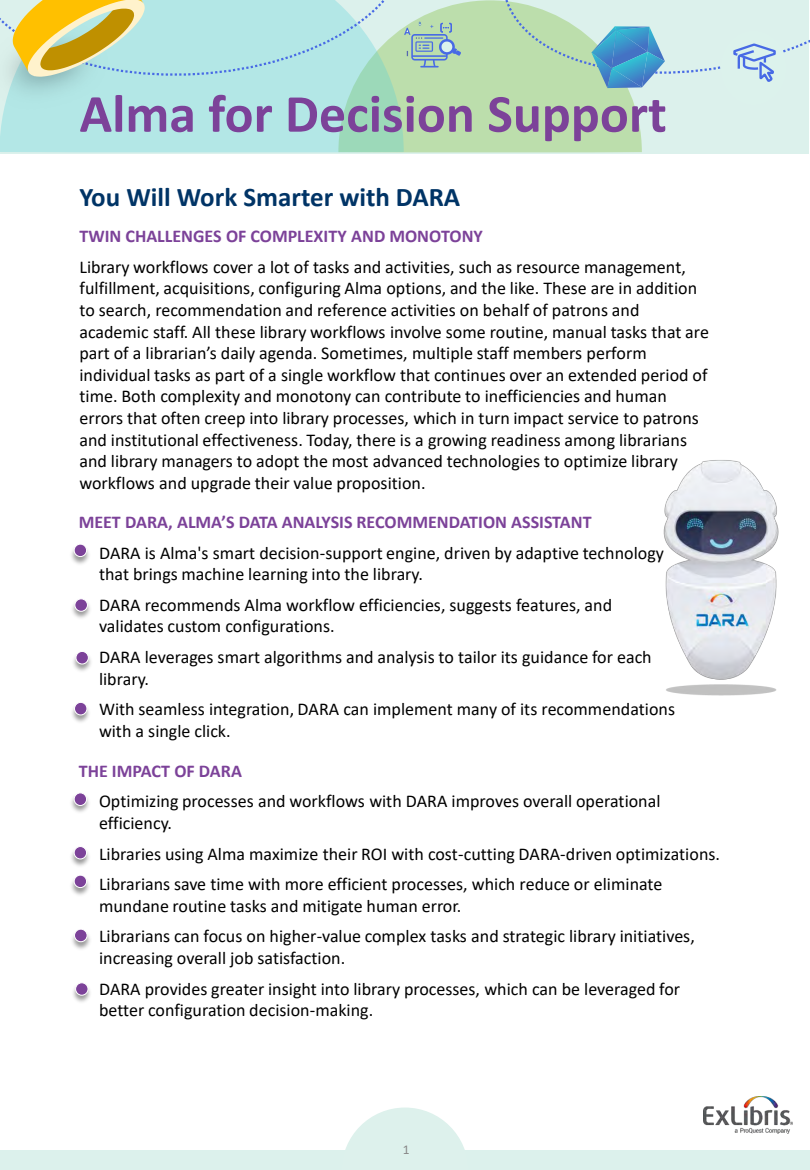
<style>
.page{position:relative;width:810px;height:1170px;background:#fff}
.page>*{position:absolute;margin:0;border:0;box-sizing:border-box;transform-origin:0 0}
.t1{font:700 54px "Calibri";color:#7c4299}
.t2{font:700 27px "Calibri";color:#003466}
.t3{font:18px/21.6px "Calibri";color:#000}
.t4{font:700 18px "Calibri";color:#7c4299}
.t5{font:13.5px "Calibri";color:#898989}
.s1{font-family:"Arial"}
</style>
<div class="page">
<div style="left:0;top:0;width:809px;height:153px;background:#dcf1ec"></div>
<div style="left:404px;top:0;width:238px;height:153px;background:#bcdeac"></div>
<svg style="left:0;top:83px;width:404px;height:70px;background:#b0e4de"></svg>
<img style="left:0;top:83px;width:126px;height:28px">
<svg style="left:0;top:0;width:461px;height:83px;background:#bedbbf"></svg>
<svg style="left:489px;top:0;width:321px;height:93px"></svg>
<div style="left:0;top:1150px;width:810px;height:20px;background:#dcf1ec"></div>
<svg style="left:345px;top:1108px;width:120px;height:42px"></svg>
<img style="left:703px;top:1097px;width:90px;height:37px">
<img style="left:71px;top:793px;width:18px;height:19px">
<div style="left:74px;top:793px;width:13px;height:13px;background:#7c4299;border-radius:50%"></div>
<div style="left:74px;top:793px;width:13px;height:13px;border:1px solid #fff;border-radius:50%"></div>
<img style="left:71px;top:851px;width:18px;height:15px">
<div style="left:74px;top:847px;width:13px;height:12px;background:#7c4299;border-radius:50%"></div>
<div style="left:74px;top:846px;width:13px;height:13px;border:1px solid #fff;border-radius:50%"></div>
<img style="left:71px;top:880px;width:18px;height:15px">
<div style="left:74px;top:875px;width:13px;height:13px;background:#7c4299;border-radius:50%"></div>
<div style="left:74px;top:875px;width:13px;height:13px;border:1px solid #fff;border-radius:50%"></div>
<img style="left:72px;top:934px;width:18px;height:15px">
<div style="left:75px;top:929px;width:12px;height:13px;background:#7c4299;border-radius:50%"></div>
<div style="left:74px;top:929px;width:13px;height:13px;border:1px solid #fff;border-radius:50%"></div>
<img style="left:73px;top:982px;width:17px;height:20px">
<div style="left:76px;top:983px;width:12px;height:12px;background:#7c4299;border-radius:50%"></div>
<div style="left:75px;top:983px;width:13px;height:12px;border:1px solid #fff;border-radius:50%"></div>
<img style="left:663px;top:460px;width:116px;height:236px">
<img style="left:73px;top:654px;width:18px;height:17px">
<div style="left:76px;top:651px;width:12px;height:13px;background:#7c4299;border-radius:50%"></div>
<div style="left:76px;top:651px;width:13px;height:13px;border:1px solid #fff;border-radius:50%"></div>
<img style="left:72px;top:708px;width:17px;height:14px">
<div style="left:75px;top:702px;width:12px;height:13px;background:#7c4299;border-radius:50%"></div>
<div style="left:74px;top:702px;width:13px;height:13px;border:1px solid #fff;border-radius:50%"></div>
<img style="left:72px;top:599px;width:18px;height:19px">
<div style="left:75px;top:599px;width:12px;height:12px;background:#7c4299;border-radius:50%"></div>
<div style="left:75px;top:599px;width:13px;height:12px;border:1px solid #fff;border-radius:50%"></div>
<img style="left:71px;top:550px;width:18px;height:14px">
<div style="left:74px;top:544px;width:13px;height:13px;background:#7c4299;border-radius:50%"></div>
<div style="left:74px;top:544px;width:13px;height:13px;border:1px solid #fff;border-radius:50%"></div>
<p class="t1" style="left:79px;top:91px;width:589px">Alma for Decision Support</p>
<p class="t2" style="left:79px;top:186px;width:382px">You Will Work Smarter with DARA</p>
<p class="t4" style="left:79px;top:229px;width:405px">TWIN CHALLENGES OF COMPLEXITY AND MONOTONY</p>
<p class="t3" style="left:79px;top:257px;width:631px">Library workflows cover a lot of tasks and activities, such as resource management, fulfillment, acquisitions, configuring Alma options, and the like. These are in addition to search, recommendation and reference activities on behalf of patrons and academic staff. All these library workflows involve some routine, manual tasks that are part of a librarian’s daily agenda. Sometimes, multiple staff members perform individual tasks as part of a single workflow that continues over an extended period of time. Both complexity and monotony can contribute to inefficiencies and human errors that often creep into library processes, which in turn impact service to patrons and institutional effectiveness. Today, there is a growing readiness among librarians and library managers to adopt the most advanced technologies to optimize library workflows and upgrade their value proposition.</p>
<p class="t4" style="left:79px;top:515px;width:514px">MEET DARA, ALMA’S DATA ANALYSIS RECOMMENDATION ASSISTANT</p>
<p class="t3" style="left:99px;top:543px;width:567px;text-indent:-20px"><span class="s1">•</span> DARA is Alma's smart decision-support engine, driven by adaptive technology that brings machine learning into the library.</p>
<p class="t3" style="left:99px;top:596px;width:515px;text-indent:-20px"><span class="s1">•</span> DARA recommends Alma workflow efficiencies, suggests features, and validates custom configurations.</p>
<p class="t3" style="left:99px;top:648px;width:554px;text-indent:-20px"><span class="s1">•</span> DARA leverages smart algorithms and analysis to tailor its guidance for each library.</p>
<p class="t3" style="left:99px;top:700px;width:578px;text-indent:-20px"><span class="s1">•</span> With seamless integration, DARA can implement many of its recommendations with a single click.</p>
<p class="t4" style="left:79px;top:763px;width:165px">THE IMPACT OF DARA</p>
<p class="t3" style="left:99px;top:792px;width:563px;text-indent:-20px"><span class="s1">•</span> Optimizing processes and workflows with DARA improves overall operational efficiency.</p>
<p class="t3" style="left:79px;top:844px;width:643px"><span class="s1">•</span> Libraries using Alma maximize their ROI with cost-cutting DARA-driven optimizations.</p>
<p class="t3" style="left:99px;top:875px;width:565px;text-indent:-20px"><span class="s1">•</span> Librarians save time with more efficient processes, which reduce or eliminate mundane routine tasks and mitigate human error.</p>
<p class="t3" style="left:99px;top:927px;width:597px;text-indent:-20px"><span class="s1">•</span> Librarians can focus on higher-value complex tasks and strategic library initiatives, increasing overall job satisfaction.</p>
<p class="t3" style="left:99px;top:979px;width:583px;text-indent:-20px"><span class="s1">•</span> DARA provides greater insight into library processes, which can be leveraged for better configuration decision-making.</p>
<p class="t5" style="left:403px;top:1144px;width:8px">1</p>
</div>
